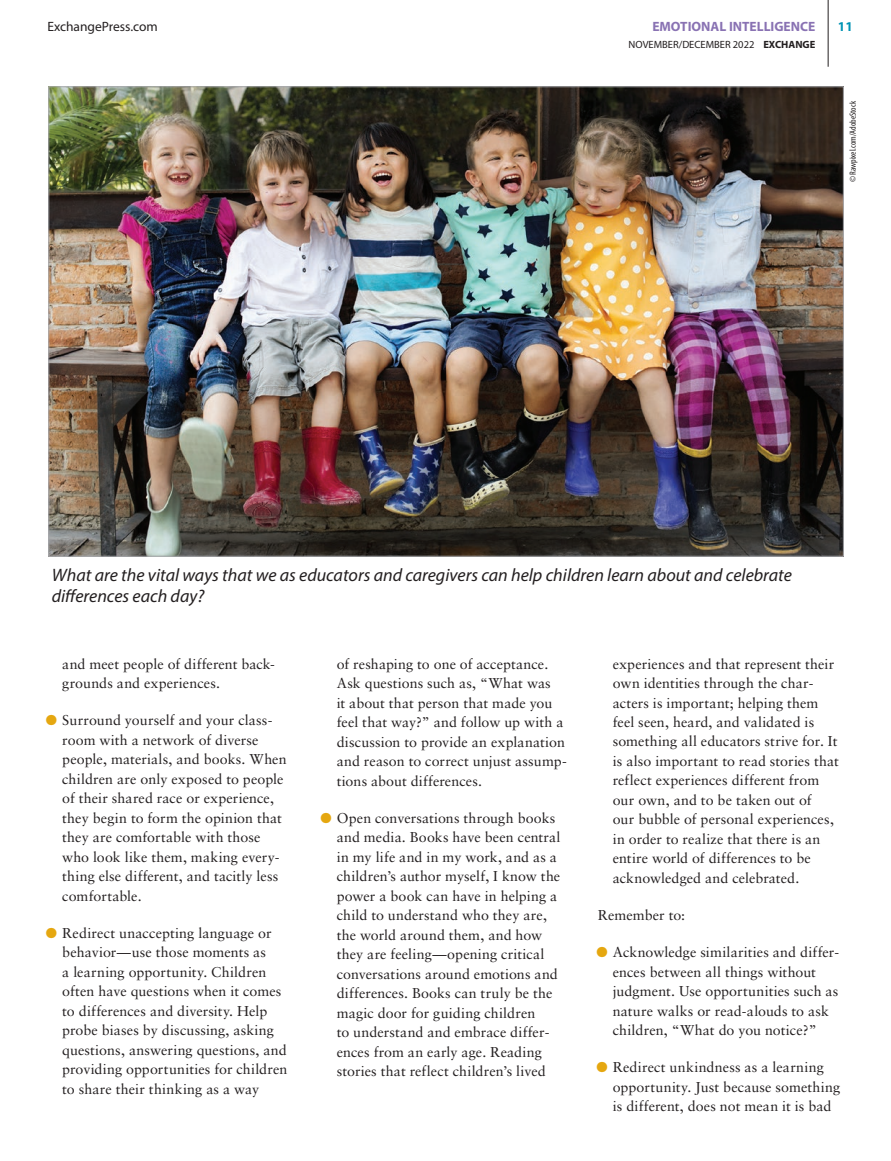
<style>
.page{position:relative;width:891px;height:1161px;background:#fff}
.page>*{position:absolute;margin:0;border:0;box-sizing:border-box;transform-origin:0 0}
.t1{font:italic 18px/21.6px "Myriad Pro";color:#231f20}
.t2{font:14.25px/19.5px "Sabon LT Pro";letter-spacing:.005em;color:#231f20}
.t3{font:700 13.5px "Myriad Pro";color:#8972b3}
.t4{font:13.5px "Myriad Pro";color:#231f20}
.t5{font:700 13.5px "Myriad Pro";color:#0093b4}
.t6{font:10.5px "Myriad Pro";color:#231f20}
.t7{font:condensed 9px "Myriad Pro";color:#231f20}
.s1{font-weight:700}
</style>
<div class="page">
<img style="left:50px;top:88px;width:792px;height:467px">
<hr style="left:828px;top:0;width:1px;height:67px;background:#231f20">
<p class="t4" style="left:47px;top:18px;width:112px">ExchangePress.com</p>
<p class="t3" style="left:652px;top:18px;width:165px">EMOTIONAL INTELLIGENCE</p>
<p class="t5" style="left:838px;top:18px;width:16px">11</p>
<p class="t6" style="left:629px;top:38px;width:188px">NOVEMBER/DECEMBER 2022 <span class="s1">EXCHANGE</span></p>
<p class="t7" style="left:848px;top:182px;width:83px;rotate:-90deg">© Rawpixel.com/AdobeStock</p>
<p class="t1" style="left:52px;top:564px;width:742px">What are the vital ways that we as educators and caregivers can help children learn about and celebrate differences each day?</p>
<p class="t2" style="left:62px;top:654px;width:214px">and meet people of different back&shy;grounds and experiences.</p>
<p class="t2" style="left:62px;top:710px;width:226px">Surround yourself and your class&shy;room with a network of diverse people, materials, and books. When children are only exposed to people of their shared race or experience, they begin to form the opinion that they are comfortable with those who look like them, making every&shy;thing else different, and tacitly less comfortable.</p>
<p class="t2" style="left:62px;top:923px;width:227px">Redirect unaccepting language or behavior—use those moments as<br>a learning opportunity. Children often have questions when it comes to differences and diversity. Help probe biases by discussing, asking questions, answering questions, and providing opportunities for children to share their thinking as a way</p>
<p class="t2" style="left:337px;top:654px;width:232px">of reshaping to one of acceptance.<br>Ask questions such as, “What was<br>it about that person that made you feel that way?” and follow up with a discussion to provide an explanation and reason to correct unjust assump&shy;tions about differences.</p>
<p class="t2" style="left:337px;top:808px;width:225px">Open conversations through books and media. Books have been central in my life and in my work, and as a children’s author myself, I know the power a book can have in helping a child to understand who they are, the world around them, and how they are feeling—opening critical conversations around emotions and differences. Books can truly be the magic door for guiding children<br>to understand and embrace differ&shy;ences from an early age. Reading stories that reflect children’s lived</p>
<p class="t2" style="left:613px;top:653px;width:228px">experiences and that represent their own identities through the char&shy;acters is important; helping them feel seen, heard, and validated is something all educators strive for. It is also important to read stories that reflect experiences different from our own, and to be taken out of<br>our bubble of personal experiences, in order to realize that there is an entire world of differences to be acknowledged and celebrated.</p>
<p class="t2" style="left:598px;top:905px;width:89px">Remember to:</p>
<p class="t2" style="left:613px;top:942px;width:228px">Acknowledge similarities and differ&shy;ences between all things without judgment. Use opportunities such as nature walks or read-alouds to ask children, “What do you notice?”</p>
<p class="t2" style="left:613px;top:1057px;width:229px">Redirect unkindness as a learning opportunity. Just because something is different, does not mean it is bad</p>
</div>
